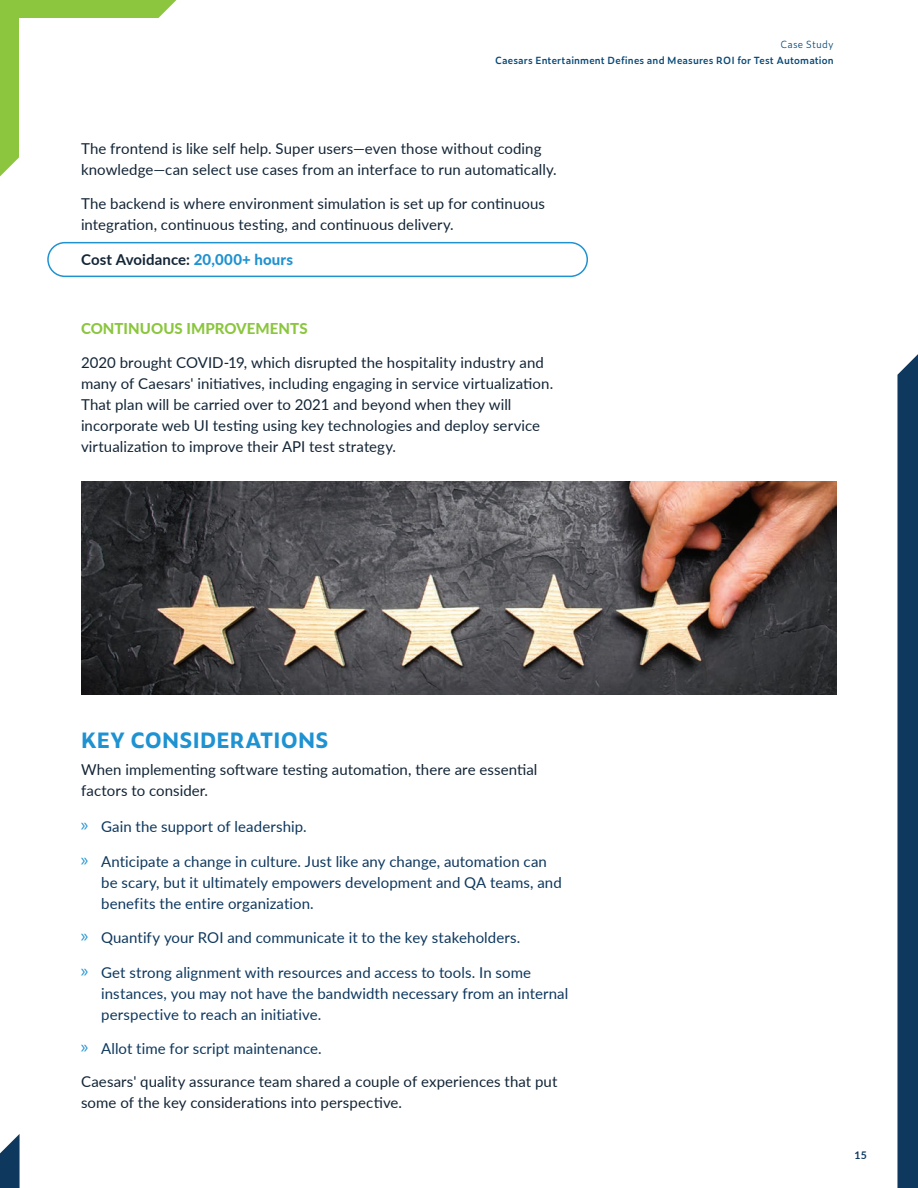
<style>
.page{position:relative;width:918px;height:1188px;background:#fff}
.page>*{position:absolute;margin:0;border:0;box-sizing:border-box;transform-origin:0 0}
.t1{font:700 21px "Zeitung Pro";color:#1f92d1}
.t2{font:15px/21px "Lato";letter-spacing:.005em;color:#132536}
.t3{font:15px/21px "Lato";letter-spacing:.005em;color:#0e385e}
.t4{font:700 15px "Lato";letter-spacing:.005em;color:#132536}
.t5{font:800 15px "Lato";letter-spacing:.005em;color:#8bc63e}
.t6{font:700 10.5px "Lato";color:#0e385e}
.t7{font:600 9.9px "Zeitung Pro";letter-spacing:.015em;color:#074877}
.t8{font:300 9.9px "Zeitung Pro";letter-spacing:.015em;color:#074877}
.s1{font-weight:800;color:#1f92d1}
.s2{font-family:"Myriad Pro";font-size:18px;color:#1f92d1}
</style>
<div class="page">
<svg style="left:0;top:0;width:177px;height:177px"></svg>
<div style="left:19px;top:19px;width:153px;height:156px;background:#fff"></div>
<svg style="left:0;top:1134px;width:20px;height:54px"></svg>
<div style="left:897px;top:354px;width:21px;height:834px;background:#0e385e"></div>
<div style="left:47px;top:242px;width:541px;height:35px;border:2px solid #1f92d1;border-radius:17px"></div>
<img style="left:81px;top:482px;width:756px;height:212px">
<p class="t8" style="left:780px;top:37px;width:55px">Case Study</p>
<p class="t7" style="left:495px;top:53px;width:340px">Caesars Entertainment Defines and Measures ROI for Test Automation</p>
<p class="t2" style="left:81px;top:137px;width:477px">The frontend is like self help. Super users—even those without coding knowledge—can select use cases from an interface to run automatically.</p>
<p class="t2" style="left:81px;top:193px;width:466px">The backend is where environment simulation is set up for continuous integration, continuous testing, and continuous delivery.</p>
<p class="t4" style="left:81px;top:248px;width:213px">Cost Avoidance: <span class="s1">20,000+ hours</span></p>
<p class="t5" style="left:81px;top:317px;width:228px">CONTINUOUS IMPROVEMENTS</p>
<p class="t2" style="left:81px;top:352px;width:474px">2020 brought COVID-19, which disrupted the hospitality industry and many of Caesars' initiatives, including engaging in service virtualization.<br>That plan will be carried over to 2021 and beyond when they will incorporate web UI testing using key technologies and deploy service virtualization to improve their API test strategy.</p>
<h1 class="t1" style="left:81px;top:724px;width:249px">KEY CONSIDERATIONS</h1>
<p class="t2" style="left:81px;top:759px;width:458px">When implementing software testing automation, there are essential factors to consider.</p>
<p class="t3" style="left:81px;top:816px;width:227px"><span class="s2">»</span> Gain the support of leadership.</p>
<p class="t3" style="left:101px;top:850px;width:462px;text-indent:-20px"><span class="s2">»</span> Anticipate a change in culture. Just like any change, automation can be scary, but it ultimately empowers development and QA teams, and benefits the entire organization.</p>
<p class="t3" style="left:81px;top:927px;width:441px"><span class="s2">»</span> Quantify your ROI and communicate it to the key stakeholders.</p>
<p class="t3" style="left:101px;top:961px;width:469px;text-indent:-20px"><span class="s2">»</span> Get strong alignment with resources and access to tools. In some instances, you may not have the bandwidth necessary from an internal perspective to reach an initiative.</p>
<p class="t3" style="left:81px;top:1038px;width:242px"><span class="s2">»</span> Allot time for script maintenance.</p>
<p class="t2" style="left:81px;top:1071px;width:478px">Caesars' quality assurance team shared a couple of experiences that put some of the key considerations into perspective.</p>
<p class="t6" style="left:855px;top:1147px;width:14px">15</p>
</div>
